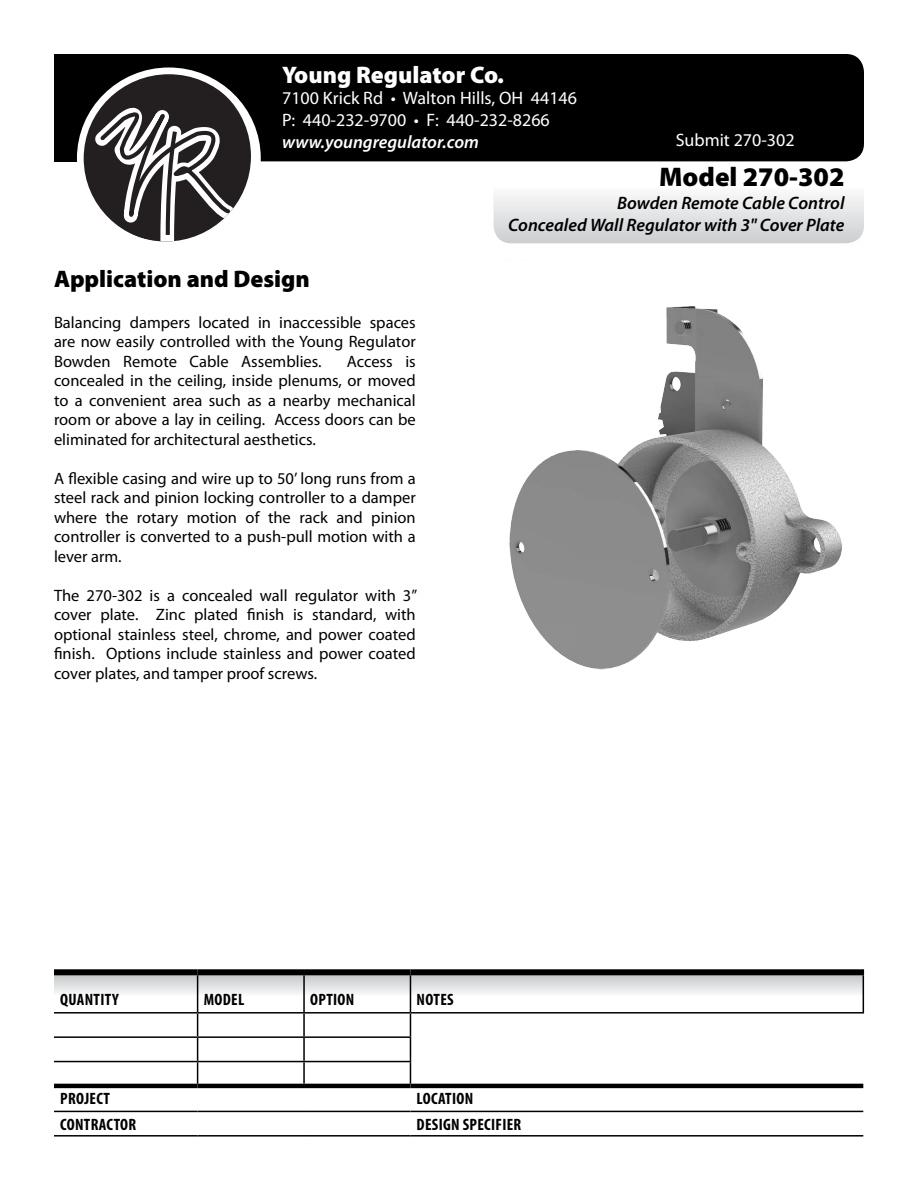
<style>
.page{position:relative;width:918px;height:1188px;background:#fff}
.page>*{position:absolute;margin:0;border:0;box-sizing:border-box;transform-origin:0 0}
.t1{font:900 27px "Myriad Pro";color:#000}
.t2{font:900 24px "Myriad Pro";color:#000}
.t3{font:900 24px "Myriad Pro";color:#fff}
.t4{font:18px/21.6px "Myriad Pro";color:#fff}
.t5{font:italic 600 18px/22.5px "Myriad Pro";color:#000;text-align:right}
.t6{font:italic 600 18px "Myriad Pro";color:#fff}
.t7{font:16.5px/19.5px "Myriad Pro";color:#000;text-align:justify}
.t8{font:700 condensed 16.5px "Myriad Pro";letter-spacing:.02em;color:#000}
</style>
<div class="page">
<div style="left:54px;top:54px;width:43px;height:107px;background:#000"></div>
<svg style="left:494px;top:155px;width:370px;height:88px"></svg>
<div style="left:54px;top:54px;width:810px;height:107px;background:#000;border-radius:18px"></div>
<hr style="left:863px;top:975px;width:1px;height:37px;background:#000">
<hr style="left:410px;top:1012px;width:454px;height:2px;background:#000">
<svg style="left:54px;top:975px;width:809px;height:109px"></svg>
<hr style="left:54px;top:1111px;width:144px;height:1px;background:#000">
<hr style="left:198px;top:1111px;width:106px;height:1px;background:#000">
<hr style="left:304px;top:1111px;width:106px;height:1px;background:#000">
<hr style="left:410px;top:1111px;width:453px;height:1px;background:#000">
<hr style="left:54px;top:1135px;width:144px;height:2px;background:#000">
<hr style="left:198px;top:1135px;width:106px;height:2px;background:#000">
<hr style="left:304px;top:1135px;width:106px;height:2px;background:#000">
<hr style="left:410px;top:1135px;width:453px;height:2px;background:#000">
<hr style="left:54px;top:1084px;width:144px;height:4px;background:#000">
<hr style="left:198px;top:1084px;width:106px;height:4px;background:#000">
<hr style="left:304px;top:1084px;width:106px;height:4px;background:#000">
<hr style="left:410px;top:1084px;width:453px;height:4px;background:#000">
<div style="left:54px;top:969px;width:144px;height:6px;background:#000"></div>
<div style="left:198px;top:969px;width:106px;height:6px;background:#000"></div>
<div style="left:304px;top:969px;width:106px;height:6px;background:#000"></div>
<div style="left:410px;top:969px;width:454px;height:6px;background:#000"></div>
<svg style="left:80px;top:71px;width:171px;height:170px"></svg>
<div style="left:77px;top:68px;width:184px;height:181px;border:7px solid #fff;border-radius:50%"></div>
<img style="left:509px;top:306px;width:333px;height:364px">
<h2 class="t3" style="left:282px;top:59px;width:223px">Young Regulator Co.</h2>
<p class="t4" style="left:282px;top:87px;width:296px">7100 Krick Rd • Walton Hills, OH 44146<br>P: 440-232-9700 • F: 440-232-8266</p>
<p class="t6" style="left:282px;top:130px;width:198px">www.youngregulator.com</p>
<p class="t4" style="left:676px;top:129px;width:120px">Submit 270-302</p>
<h1 class="t1" style="left:659px;top:159px;width:187px">Model 270-302</h1>
<p class="t5" style="left:508px;top:191px;width:338px">Bowden Remote Cable Control<br>Concealed Wall Regulator with 3" Cover Plate</p>
<h2 class="t2" style="left:54px;top:263px;width:258px">Application and Design</h2>
<p class="t7" style="left:54px;top:312px;width:363px">Balancing dampers located in inaccessible spaces are now easily controlled with the Young Regulator Bowden Remote Cable Assemblies.</p>
<p class="t7" style="left:54px;top:351px;width:363px;text-indent:293px">Access is concealed in the ceiling, inside plenums, or moved to a convenient area such as a nearby mechanical room or above a lay in ceiling. Access doors can be eliminated for architectural aesthetics.</p>
<p class="t7" style="left:54px;top:468px;width:363px">A flexible casing and wire up to 50’ long runs from a steel rack and pinion locking controller to a damper where the rotary motion of the rack and pinion controller is converted to a push-pull motion with a lever arm.</p>
<p class="t7" style="left:54px;top:585px;width:365px">The 270-302 is a concealed wall regulator with 3” cover plate. Zinc plated finish is standard, with optional stainless steel, chrome, and power coated finish. Options include stainless and power coated cover plates, and tamper proof screws.</p>
<p class="t8" style="left:60px;top:989px;width:60px">QUANTITY</p>
<p class="t8" style="left:204px;top:989px;width:42px">MODEL</p>
<p class="t8" style="left:310px;top:989px;width:46px">OPTION</p>
<p class="t8" style="left:417px;top:989px;width:39px">NOTES</p>
<p class="t8" style="left:60px;top:1088px;width:51px">PROJECT</p>
<p class="t8" style="left:417px;top:1088px;width:58px">LOCATION</p>
<p class="t8" style="left:60px;top:1114px;width:78px">CONTRACTOR</p>
<p class="t8" style="left:417px;top:1114px;width:106px">DESIGN SPECIFIER</p>
</div>
